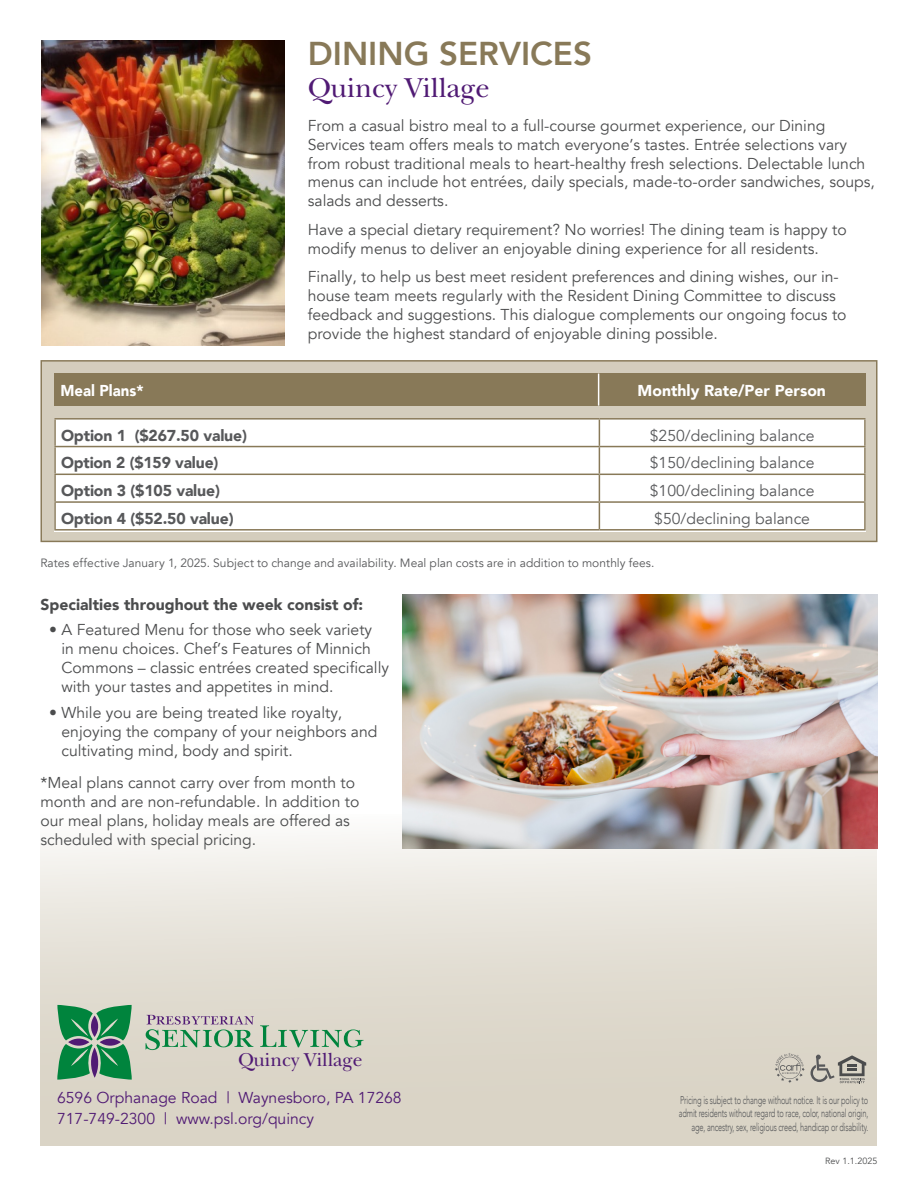
<style>
.page{position:relative;width:918px;height:1188px;background:#fff}
.page>*{position:absolute;margin:0;border:0;box-sizing:border-box;transform-origin:0 0}
.t1{font:800 33px "Avenir";color:#887958}
.t2{font:28.5px "New Baskerville Std";color:#501a74}
.t3{font:19.5px "New Baskerville Std";color:#501a74}
.t4{font:15.75px/18.9px "Avenir";color:#4b4c4d}
.t5{font:15.75px "Avenir";color:#57585a}
.t6{font:900 15.75px "Avenir";letter-spacing:-.01em;color:#57585a}
.t7{font:15.75px/21px "Avenir";color:#501a74}
.t8{font:900 15.75px "Avenir";color:#4b4c4d}
.t9{font:900 15.75px "Avenir";color:#fff}
.t10{font:900 15.75px "Avenir";color:#fff;scale:.95 1}
.t11{font:12px "Avenir";letter-spacing:.005em;color:#57585a}
.t12{font:300 11.25px/13.5px "Avenir";letter-spacing:-.02em;color:#57585a;text-align:right;scale:.66 1}
.t13{font:9px "Avenir";color:#4b4c4d}
</style>
<div class="page">
<div style="left:40px;top:814px;width:838px;height:332px;background:linear-gradient(to bottom,#f6f4f1,#d3ccbc)"></div>
<img style="left:42px;top:40px;width:242px;height:306px">
<svg style="left:775px;top:1053px;width:30px;height:30px"></svg>
<svg style="left:811px;top:1055px;width:55px;height:28px;background:#ada9a0"></svg>
<div style="left:41px;top:360px;width:836px;height:182px;background:#d4cdbd;border:1px solid #887958"></div>
<div style="left:54px;top:374px;width:812px;height:32px;background:#887958"></div>
<hr style="left:598px;top:374px;width:1px;height:32px;background:#fff">
<div style="left:54px;top:418px;width:811px;height:113px;background:#fff"></div>
<hr style="left:54px;top:418px;width:545px;height:2px;background:#887958">
<hr style="left:54px;top:420px;width:2px;height:26px;background:#887958">
<hr style="left:599px;top:418px;width:267px;height:2px;background:#887958">
<hr style="left:864px;top:420px;width:2px;height:26px;background:#887958">
<hr style="left:54px;top:446px;width:545px;height:1px;background:#887958">
<hr style="left:54px;top:447px;width:2px;height:27px;background:#887958">
<hr style="left:599px;top:446px;width:267px;height:1px;background:#887958">
<hr style="left:864px;top:447px;width:2px;height:27px;background:#887958">
<hr style="left:54px;top:474px;width:545px;height:1px;background:#887958">
<hr style="left:54px;top:475px;width:2px;height:26px;background:#887958">
<hr style="left:599px;top:474px;width:267px;height:1px;background:#887958">
<hr style="left:864px;top:475px;width:2px;height:26px;background:#887958">
<hr style="left:54px;top:501px;width:545px;height:2px;background:#887958">
<hr style="left:54px;top:503px;width:2px;height:26px;background:#887958">
<hr style="left:599px;top:501px;width:267px;height:2px;background:#887958">
<svg style="left:599px;top:420px;width:1px;height:109px"></svg>
<hr style="left:864px;top:503px;width:2px;height:26px;background:#887958">
<hr style="left:54px;top:529px;width:545px;height:2px;background:#887958">
<hr style="left:599px;top:529px;width:267px;height:2px;background:#887958">
<svg style="left:57px;top:1005px;width:75px;height:75px;background:#47936a"></svg>
<svg style="left:146px;top:1015px;width:108px;height:35px;background:#adbbac"></svg>
<svg style="left:260px;top:1025px;width:103px;height:22px;background:#aac4aa"></svg>
<img style="left:403px;top:594px;width:475px;height:255px">
<p class="t1" style="left:308px;top:28px;width:286px">DINING SERVICES</p>
<p class="t2" style="left:308px;top:71px;width:183px">Quincy Village</p>
<p class="t4" style="left:308px;top:116px;width:569px">From a casual bistro meal to a full-course gourmet experience, our Dining Services team offers meals to match everyone’s tastes. Entrée selections vary from robust traditional meals to heart-healthy fresh selections. Delectable lunch menus can include hot entrées, daily specials, made-to-order sandwiches, soups, salads and desserts.</p>
<p class="t4" style="left:308px;top:220px;width:540px">Have a special dietary requirement? No worries! The dining team is happy to modify menus to deliver an enjoyable dining experience for all residents.</p>
<p class="t4" style="left:308px;top:268px;width:540px">Finally, to help us best meet resident preferences and dining wishes, our in&shy;house team meets regularly with the Resident Dining Committee to discuss feedback and suggestions. This dialogue complements our ongoing focus to provide the highest standard of enjoyable dining possible.</p>
<p class="t10" style="left:60px;top:377px;width:89px">Meal Plans*</p>
<p class="t9" style="left:638px;top:377px;width:190px">Monthly Rate/Per Person</p>
<p class="t6" style="left:61px;top:422px;width:187px">Option 1 ($267.50 value)</p>
<p class="t5" style="left:650px;top:426px;width:166px">$250/declining balance</p>
<p class="t6" style="left:61px;top:449px;width:159px">Option 2 ($159 value)</p>
<p class="t5" style="left:650px;top:454px;width:166px">$150/declining balance</p>
<p class="t6" style="left:61px;top:477px;width:160px">Option 3 ($105 value)</p>
<p class="t5" style="left:650px;top:481px;width:166px">$100/declining balance</p>
<p class="t6" style="left:61px;top:505px;width:174px">Option 4 ($52.50 value)</p>
<p class="t5" style="left:654px;top:509px;width:157px">$50/declining balance</p>
<p class="t11" style="left:40px;top:555px;width:616px">Rates effective January 1, 2025. Subject to change and availability. Meal plan costs are in addition to monthly fees.</p>
<p class="t8" style="left:40px;top:591px;width:324px">Specialties throughout the week consist of:</p>
<p class="t4" style="left:62px;top:621px;width:329px;text-indent:-12px">• A Featured Menu for those who seek variety<br>in menu choices. Chef’s Features of Minnich Commons – classic entrées created specifically with your tastes and appetites in mind.</p>
<p class="t4" style="left:62px;top:703px;width:317px;text-indent:-12px">• While you are being treated like royalty, enjoying the company of your neighbors and cultivating mind, body and spirit.</p>
<p class="t4" style="left:40px;top:773px;width:320px">*Meal plans cannot carry over from month to month and are non-refundable. In addition to our meal plans, holiday meals are offered as scheduled with special pricing.</p>
<p class="t3" style="left:238px;top:1048px;width:126px">Quincy Village</p>
<p class="t7" style="left:57px;top:1088px;width:346px">6596 Orphanage Road | Waynesboro, PA 17268<br>717-749-2300 | www.psl.org/quincy</p>
<p class="t12" style="left:679px;top:1093px;width:289px">Pricing is subject to change without notice. It is our policy to admit residents without regard to race, color, national origin, age, ancestry, sex, religious creed, handicap or disability.</p>
<p class="t13" style="left:825px;top:1156px;width:54px">Rev 1.1.2025</p>
</div>
